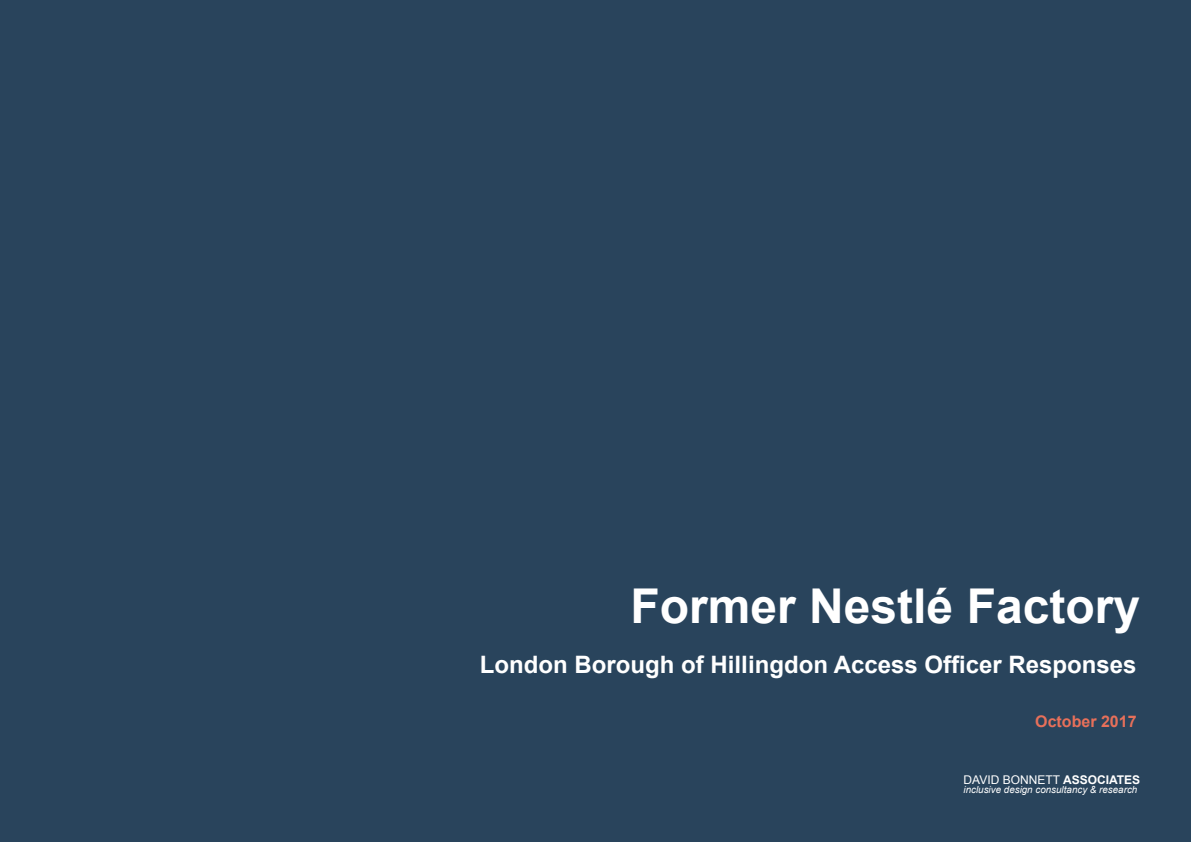
<style>
.page{position:relative;width:1191px;height:842px;background:#29445c}
.page>*{position:absolute;margin:0;border:0;box-sizing:border-box;transform-origin:0 0}
.Main_Heading{font:700 48px "Arial";color:#fff}
.Main_Heading-2{font:700 24px "Arial";color:#fff}
.Sub_Heading{font:700 16px "Arial";color:#e7705a}
.t1{font:12px "Arial";color:#fff}
.t2{font:italic 9.8px "Arial";color:#fff}
.s1{font-weight:700}
</style>
<div class="page">
<p class="Main_Heading" style="left:630px;top:574px;width:511px">Former Nestlé Factory</p>
<p class="Main_Heading-2" style="left:480px;top:648px;width:658px">London Borough of Hillingdon Access Officer Responses</p>
<p class="Sub_Heading" style="left:1035px;top:711px;width:103px">October 2017</p>
<p class="t1" style="left:963px;top:772px;width:178px">DAVID BONNETT <span class="s1">ASSOCIATES</span></p>
<p class="t2" style="left:963px;top:784px;width:175px">inclusive design consultancy &amp; research</p>
</div>
